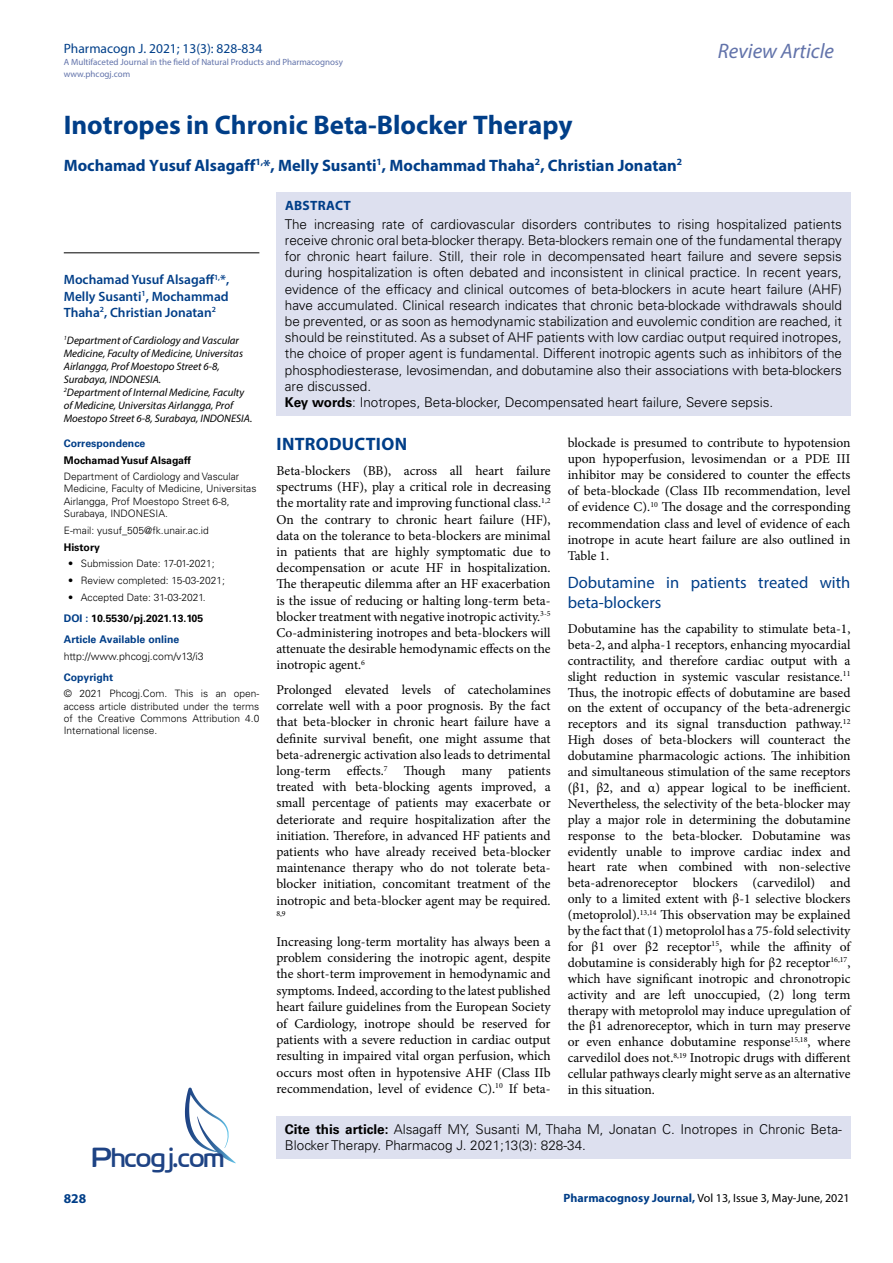
<style>
.page{position:relative;width:893px;height:1263px;background:#fff}
.page>*{position:absolute;margin:0;border:0;box-sizing:border-box;transform-origin:0 0}
.t1{font:27.6px "Cloud World";color:#1e4384}
.t2{font:700 27px "Myriad Pro";color:#003e88}
.t3{font:italic 21px "Myriad Pro";color:#6273aa}
.t4{font:700 18px "Myriad Pro";letter-spacing:.015em;color:#003e88}
.t5{font:700 16.5px "Myriad Pro";color:#003e88}
.t6{font:16.5px/19.8px "Myriad Pro";color:#003e88}
.t7{font:13.5px/16.2px "Minion Pro";color:#000;text-align:justify}
.t8{font:300 13.5px/16.2px "Univers LT Std";color:#000}
.t9{font:600 13.5px/16.2px "Myriad Pro";color:#003e88;text-align:justify}
.t10{font:13.5px "Myriad Pro";color:#003f89}
.t11{font:700 13.5px "Myriad Pro";letter-spacing:.02em;color:#003e88}
.t12{font:12px "Myriad Pro";color:#000}
.t13{font:italic 10.8px/12.9px "Myriad Pro";color:#000}
.t14{font:700 10.5px/21.1px "Univers LT Std";color:#003e88}
.t15{font:700 10.5px "Univers LT Std";color:#000}
.t16{font:300 10.5px "Univers LT Std";color:#000}
.t17{font:300 10.2px/12.3px "Univers LT Std";color:#000}
.t18{font:9px/12px "Myriad Pro";color:#6273aa}
.t19{font:7.8px "Minion Pro";color:#000}
.s1{color:#000}
.s2{font-weight:700}
.s3{font-weight:700;color:#003e88}
</style>
<div class="page">
<div style="left:276px;top:1115px;width:574px;height:43px;background:#dde0ef"></div>
<svg style="left:185px;top:1087px;width:51px;height:76px"></svg>
<div style="left:276px;top:192px;width:574px;height:223px;background:#dde0ef"></div>
<hr style="left:64px;top:253px;width:195px;height:1px;background:#000">
<p class="t10" style="left:64px;top:40px;width:200px">Pharmacogn J. 2021; 13(3): 828-834</p>
<p class="t18" style="left:64px;top:55px;width:281px">A Multifaceted Journal in the field of Natural Products and Pharmacognosy www.phcogj.com</p>
<h2 class="t2" style="left:64px;top:107px;width:510px">Inotropes in Chronic Beta-Blocker Therapy</h2>
<p class="t5" style="left:64px;top:154px;width:620px">Mochamad Yusuf Alsagaff<sup>1,</sup>*, Melly Susanti<sup>1</sup>, Mochammad Thaha<sup>2</sup>, Christian Jonatan<sup>2</sup></p>
<h3 class="t3" style="left:718px;top:38px;width:118px">Review Article</h3>
<p class="t9" style="left:64px;top:271px;width:167px">Mochamad Yusuf Alsagaff<sup>1,</sup>*, Melly Susanti<sup>1</sup>, Mochammad Thaha<sup>2</sup>, Christian Jonatan<sup>2</sup></p>
<p class="t13" style="left:64px;top:334px;width:190px"><sup>1</sup>Department of Cardiology and Vascular Medicine, Faculty of Medicine, Universitas Airlangga, Prof Moestopo Street 6-8, Surabaya, INDONESIA.<br><sup>2</sup>Department of Internal Medicine, Faculty of Medicine, Universitas Airlangga, Prof Moestopo Street 6-8, Surabaya, INDONESIA.</p>
<p class="t14" style="left:64px;top:432px;width:83px">Correspondence</p>
<p class="t15" style="left:64px;top:454px;width:129px">Mochamad Yusuf Alsagaff</p>
<p class="t17" style="left:64px;top:470px;width:194px">Department of Cardiology and Vascular Medicine, Faculty of Medicine, Universitas Airlangga, Prof Moestopo Street 6-8, Surabaya, INDONESIA.</p>
<p class="t17" style="left:64px;top:524px;width:147px">E-mail: yusuf_505@fk.unair.ac.id</p>
<p class="t15" style="left:64px;top:541px;width:38px">History</p>
<p class="t17" style="left:68px;top:557px;width:148px">• Submission Date: 17-01-2021;</p>
<p class="t17" style="left:68px;top:574px;width:158px">• Review completed: 15-03-2021;</p>
<p class="t17" style="left:68px;top:591px;width:139px">• Accepted Date: 31-03-2021.</p>
<p class="t14" style="left:64px;top:608px;width:141px">DOI : <span class="s1">10.5530/pj.2021.13.105<br></span>Article Available online</p>
<p class="t16" style="left:64px;top:650px;width:141px">http://www.phcogj.com/v13/i3</p>
<p class="t14" style="left:64px;top:667px;width:51px">Copyright</p>
<p class="t17" style="left:64px;top:688px;width:197px;text-align:justify">© 2021 Phcogj.Com. This is an open&shy;access article distributed under the terms of the Creative Commons Attribution 4.0<br>International license.</p>
<h1 class="t1" style="left:92px;top:1136px;width:134px">Phcogj.com</h1>
<p class="t11" style="left:64px;top:1190px;width:24px">828</p>
<p class="t11" style="left:285px;top:197px;width:67px">ABSTRACT</p>
<p class="t8" style="left:285px;top:216px;width:559px">The increasing rate of cardiovascular disorders contributes to rising hospitalized patients receive chronic oral beta-blocker therapy. Beta-blockers remain one of the fundamental therapy for chronic heart failure. Still, their role in decompensated heart failure and severe sepsis during hospitalization is often debated and inconsistent in clinical practice. In recent years, evidence of the efficacy and clinical outcomes of beta-blockers in acute heart failure (AHF) have accumulated. Clinical research indicates that chronic beta-blockade withdrawals should be prevented, or as soon as hemodynamic stabilization and euvolemic condition are reached, it should be reinstituted. As a subset of AHF patients with low cardiac output required inotropes, the choice of proper agent is fundamental. Different inotropic agents such as inhibitors of the phosphodiesterase, levosimendan, and dobutamine also their associations with beta-blockers are discussed.<br><span class="s2">Key words</span>: Inotropes, Beta-blocker, Decompensated heart failure, Severe sepsis.</p>
<h3 class="t4" style="left:277px;top:432px;width:132px">INTRODUCTION</h3>
<p class="t7" style="left:276px;top:463px;width:276px">Beta-blockers (BB), across all heart failure spectrums (HF), play a critical role in decreasing the mortality rate and improving functional class.<sup>1,2<br></sup>On the contrary to chronic heart failure (HF), data on the tolerance to beta-blockers are minimal in patients that are highly symptomatic due to decompensation or acute HF in hospitalization.<br>The therapeutic dilemma after an HF exacerbation is the issue of reducing or halting long-term beta&shy;blocker treatment with negative inotropic activity.<sup>3-5<br></sup>Co-administering inotropes and beta-blockers will attenuate the desirable hemodynamic effects on the inotropic agent.<sup>6</sup></p>
<p class="t7" style="left:276px;top:682px;width:276px">Prolonged elevated levels of catecholamines correlate well with a poor prognosis. By the fact that beta-blocker in chronic heart failure have a definite survival benefit, one might assume that beta-adrenergic activation also leads to detrimental long-term effects.<sup>7</sup> Though many patients treated with beta-blocking agents improved, a small percentage of patients may exacerbate or deteriorate and require hospitalization after the initiation. Therefore, in advanced HF patients and patients who have already received beta-blocker maintenance therapy who do not tolerate beta&shy;blocker initiation, concomitant treatment of the inotropic and beta-blocker agent may be required.</p>
<p class="t19" style="left:276px;top:909px;width:11px">8,9</p>
<p class="t7" style="left:276px;top:933px;width:276px">Increasing long-term mortality has always been a problem considering the inotropic agent, despite the short-term improvement in hemodynamic and symptoms. Indeed, according to the latest published heart failure guidelines from the European Society of Cardiology, inotrope should be reserved for patients with a severe reduction in cardiac output resulting in impaired vital organ perfusion, which occurs most often in hypotensive AHF (Class IIb recommendation, level of evidence C).<sup>10</sup> If beta-</p>
<p class="t7" style="left:568px;top:434px;width:284px">blockade is presumed to contribute to hypotension upon hypoperfusion, levosimendan or a PDE III inhibitor may be considered to counter the effects of beta-blockade (Class IIb recommendation, level of evidence C).<sup>10</sup> The dosage and the corresponding recommendation class and level of evidence of each inotrope in acute heart failure are also outlined in Table 1.</p>
<p class="t6" style="left:568px;top:572px;width:284px">Dobutamine in patients treated with beta-blockers</p>
<p class="t7" style="left:568px;top:621px;width:284px">Dobutamine has the capability to stimulate beta-1, beta-2, and alpha-1 receptors, enhancing myocardial contractility, and therefore cardiac output with a slight reduction in systemic vascular resistance.<sup>11<br></sup>Thus, the inotropic effects of dobutamine are based on the extent of occupancy of the beta-adrenergic receptors and its signal transduction pathway.<sup>12<br></sup>High doses of beta-blockers will counteract the dobutamine pharmacologic actions. The inhibition and simultaneous stimulation of the same receptors (β1, β2, and α) appear logical to be inefficient.<br>Nevertheless, the selectivity of the beta-blocker may play a major role in determining the dobutamine response to the beta-blocker. Dobutamine was evidently unable to improve cardiac index and heart rate when combined with non-selective beta-adrenoreceptor blockers (carvedilol) and only to a limited extent with β-1 selective blockers (metoprolol).<sup>13,14</sup> This observation may be explained by the fact that (1) metoprolol has a 75-fold selectivity for β1 over β2 receptor<sup>15</sup>, while the affinity of dobutamine is considerably high for β2 receptor<sup>16,17</sup>, which have significant inotropic and chronotropic activity and are left unoccupied, (2) long term therapy with metoprolol may induce upregulation of the β1 adrenoreceptor, which in turn may preserve or even enhance dobutamine response<sup>15,18</sup>, where carvedilol does not.<sup>8,19</sup> Inotropic drugs with different cellular pathways clearly might serve as an alternative in this situation.</p>
<p class="t8" style="left:285px;top:1121px;width:559px"><span class="s2">Cite this article:</span> Alsagaff MY, Susanti M, Thaha M, Jonatan C. Inotropes in Chronic Beta-<br>Blocker Therapy. Pharmacog J. 2021;13(3): 828-34.</p>
<p class="t12" style="left:563px;top:1190px;width:288px"><span class="s3">Pharmacognosy Journal,</span> Vol 13, Issue 3, May-June, 2021</p>
</div>
